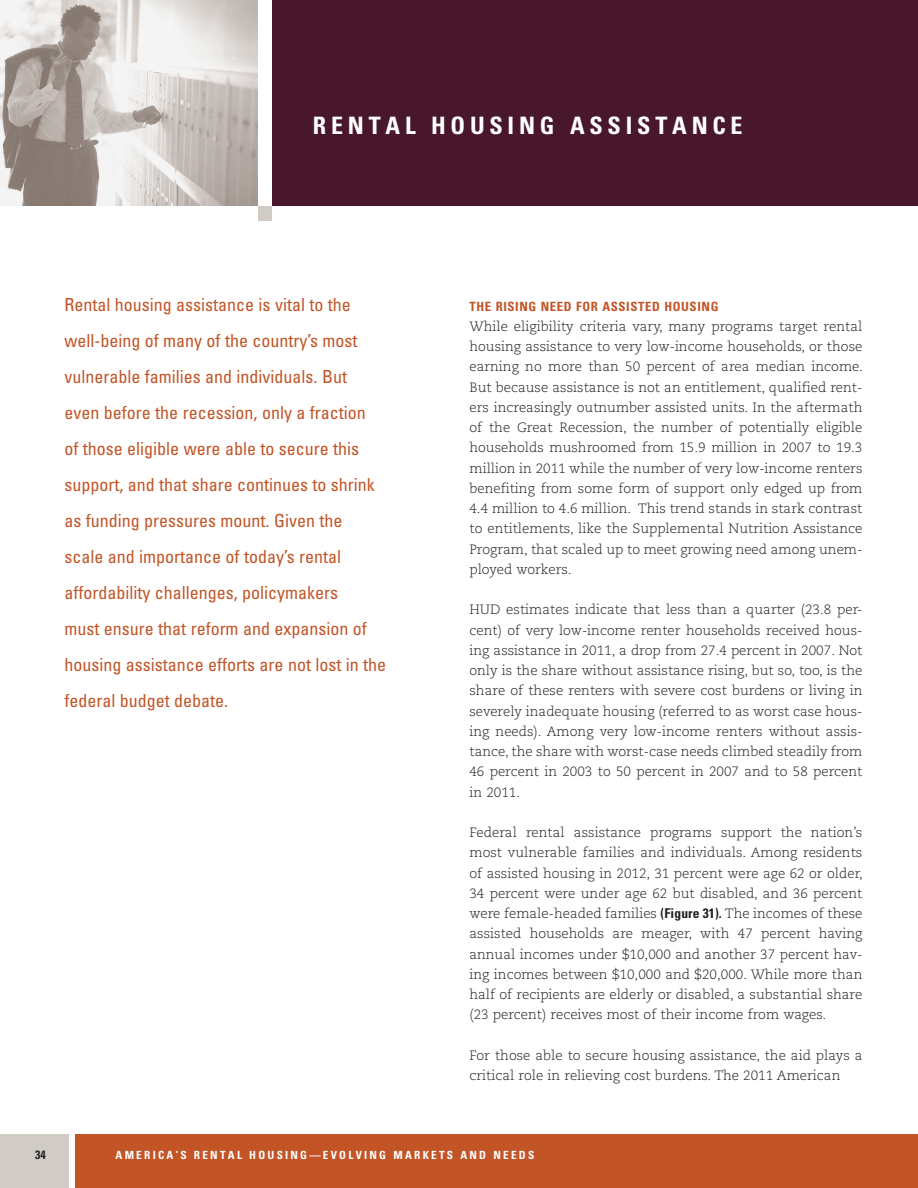
<style>
.page{position:relative;width:918px;height:1188px;background:#fff}
.page>*{position:absolute;margin:0;border:0;box-sizing:border-box;transform-origin:0 0}
.t1{font:700 condensed 24px "Univers LT Std";letter-spacing:.2em;color:#fff}
.Beginning_Paragraph{font:condensed 18px/36px "Univers LT Std";color:#c25426}
.body{font:300 13.5px/20.2px "Caecilia LT Std";color:#231f20;text-align:justify}
.Subhead{font:700 condensed 12.75px "Univers LT Std";letter-spacing:.05em;color:#c25426}
.t2{font:700 condensed 12px "Univers LT Std";color:#231f20}
.t3{font:700 condensed 11.25px "Univers LT Std";letter-spacing:.2em;color:#fff}
.s1{font-family:"Univers LT Std";font-weight:700;font-stretch:condensed}
</style>
<div class="page">
<div style="left:0;top:1134px;width:918px;height:54px;background:#c25426"></div>
<div style="left:0;top:1134px;width:74px;height:54px;background:#d1cbc6"></div>
<div style="left:69px;top:1128px;width:6px;height:60px;background:#fff"></div>
<img style="left:0;top:0;width:258px;height:206px">
<div style="left:258px;top:206px;width:14px;height:15px;background:#d1cbc6"></div>
<div style="left:265px;top:0;width:653px;height:206px;background:#48172b"></div>
<div style="left:258px;top:0;width:14px;height:206px;background:#fff"></div>
<p class="t1" style="left:313px;top:111px;width:431px">RENTAL HOUSING ASSISTANCE</p>
<p class="Beginning_Paragraph" style="left:65px;top:286px;width:323px">Rental housing assistance is vital to the well-being of many of the country’s most vulnerable families and individuals. But even before the recession, only a fraction<br>of those eligible were able to secure this support, and that share continues to shrink as funding pressures mount. Given the<br>scale and importance of today’s rental affordability challenges, policymakers<br>must ensure that reform and expansion of housing assistance efforts are not lost in the federal budget debate.</p>
<p class="Subhead" style="left:469px;top:298px;width:250px">THE RISING NEED FOR ASSISTED HOUSING</p>
<p class="body" style="left:469px;top:316px;width:395px">While eligibility criteria vary, many programs target rental housing assistance to very low-income households, or those earning no more than 50 percent of area median income.<br>But because assistance is not an entitlement, qualified rent&shy;ers increasingly outnumber assisted units. In the aftermath of the Great Recession, the number of potentially eligible households mushroomed from 15.9 million in 2007 to 19.3 million in 2011 while the number of very low-income renters benefiting from some form of support only edged up from 4.4 million to 4.6 million. This trend stands in stark contrast to entitlements, like the Supplemental Nutrition Assistance Program, that scaled up to meet growing need among unem&shy;ployed workers.</p>
<p class="body" style="left:469px;top:600px;width:395px">HUD estimates indicate that less than a quarter (23.8 per&shy;cent) of very low-income renter households received hous&shy;ing assistance in 2011, a drop from 27.4 percent in 2007. Not only is the share without assistance rising, but so, too, is the share of these renters with severe cost burdens or living in severely inadequate housing (referred to as worst case hous&shy;ing needs). Among very low-income renters without assis&shy;tance, the share with worst-case needs climbed steadily from 46 percent in 2003 to 50 percent in 2007 and to 58 percent in 2011.</p>
<p class="body" style="left:469px;top:823px;width:395px">Federal rental assistance programs support the nation’s most vulnerable families and individuals. Among residents of assisted housing in 2012, 31 percent were age 62 or older, 34 percent were under age 62 but disabled, and 36 percent were female-headed families <span class="s1">(Figure 31).</span> The incomes of these assisted households are meager, with 47 percent having annual incomes under $10,000 and another 37 percent hav&shy;ing incomes between $10,000 and $20,000. While more than half of recipients are elderly or disabled, a substantial share (23 percent) receives most of their income from wages.</p>
<p class="body" style="left:469px;top:1045px;width:395px">For those able to secure housing assistance, the aid plays a critical role in relieving cost burdens. The 2011 American</p>
<p class="t2" style="left:35px;top:1148px;width:12px">34</p>
<p class="t3" style="left:116px;top:1148px;width:420px">AMERICA’S RENTAL HOUSING—EVOLVING MARKETS AND NEEDS</p>
</div>
